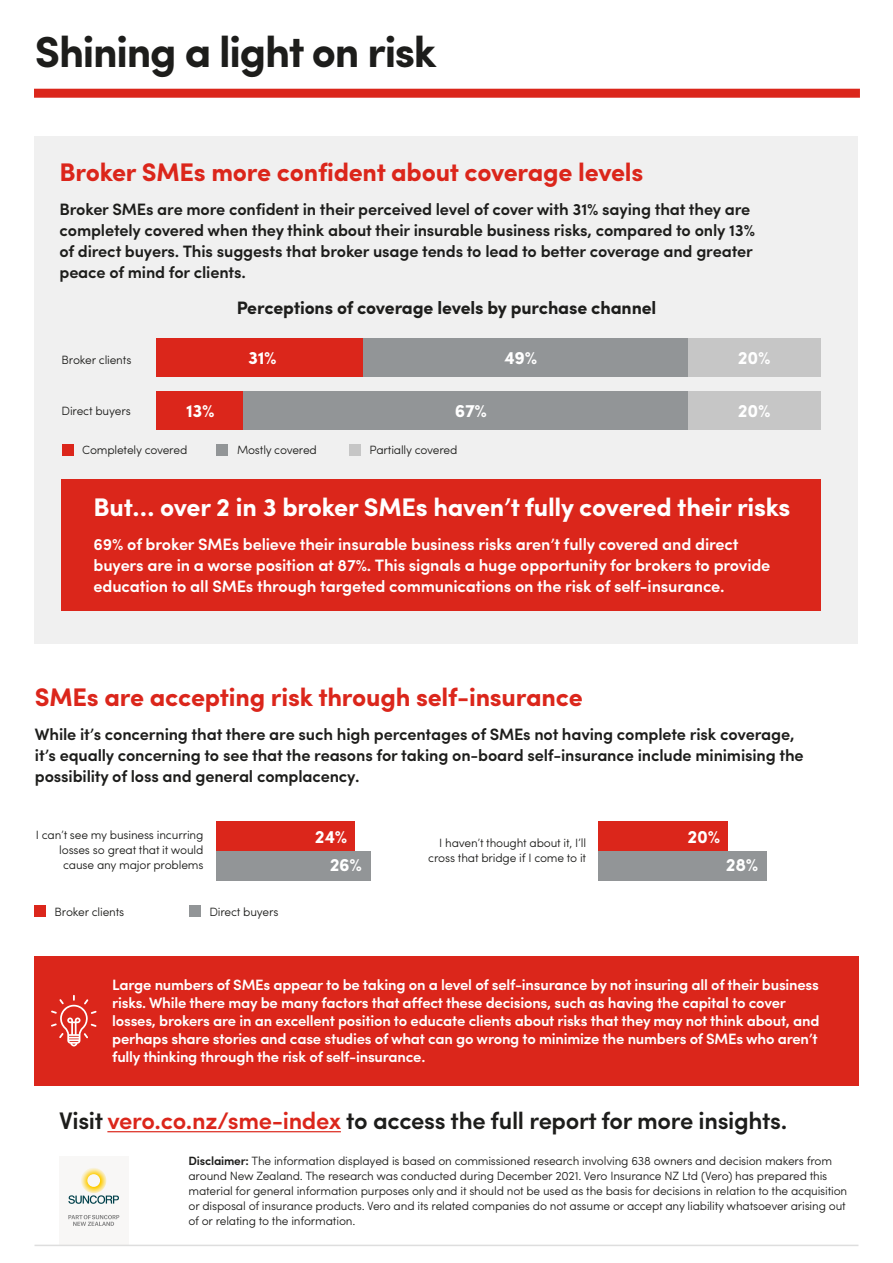
<style>
.page{position:relative;width:893px;height:1263px;background:#fff}
.page>*{position:absolute;margin:0;border:0;box-sizing:border-box;transform-origin:0 0}
.t1{font:700 43.5px "Sofia Pro";letter-spacing:-.03em;color:#1d1d1b}
.t2{font:700 25.5px "Sofia Pro";letter-spacing:-.01em;color:#db261b}
.t3{font:700 25.5px "Sofia Pro";letter-spacing:-.01em;color:#fff}
.t4{font:600 24px "Sofia Pro";letter-spacing:-.015em;color:#1d1d1b}
.t5{font:700 18px "Sofia Pro";letter-spacing:-.01em;color:#1d1d1b}
.t6{font:700 18px "Sofia Pro";letter-spacing:-.015em;color:#fff}
.t7{font:600 16.5px/21px "Sofia Pro";letter-spacing:-.01em;color:#1d1d1b}
.t8{font:600 16.5px/21px "Sofia Pro";letter-spacing:-.01em;color:#fff}
.t9{font:600 15px/18px "Sofia Pro";letter-spacing:-.015em;color:#fff}
.t10{font:300 12px/15px "Sofia Pro";letter-spacing:-.015em;color:#1d1d1b;text-align:right}
.s1{color:#db261b}
.s2{font-weight:600}
</style>
<div class="page">
<div style="left:34px;top:136px;width:823px;height:508px;background:#f0f0f0"></div>
<div style="left:62px;top:479px;width:759px;height:132px;background:#db261b"></div>
<div style="left:34px;top:956px;width:825px;height:129px;background:#db261b"></div>
<hr style="left:107px;top:1131px;width:234px;height:1px;background:#db261b">
<svg style="left:51px;top:995px;width:46px;height:51px"></svg>
<div style="left:59px;top:1156px;width:69px;height:90px;background:#f8f7f6"></div>
<svg style="left:68px;top:1215px;width:51px;height:11px"></svg>
<svg style="left:68px;top:1195px;width:51px;height:9px"></svg>
<svg style="left:81px;top:1168px;width:25px;height:25px"></svg>
<div style="left:34px;top:89px;width:826px;height:9px;background:#db261b"></div>
<hr style="left:35px;top:1244px;width:823px;height:2px;background:#dedede">
<div style="left:362px;top:338px;width:326px;height:38px;background:#929597"></div>
<div style="left:688px;top:338px;width:133px;height:38px;background:#c6c6c6"></div>
<div style="left:156px;top:338px;width:206px;height:38px;background:#db261b"></div>
<div style="left:216px;top:821px;width:139px;height:30px;background:#db261b"></div>
<div style="left:598px;top:821px;width:130px;height:30px;background:#db261b"></div>
<div style="left:216px;top:851px;width:155px;height:30px;background:#929597"></div>
<div style="left:598px;top:851px;width:169px;height:30px;background:#929597"></div>
<div style="left:243px;top:391px;width:445px;height:38px;background:#929597"></div>
<div style="left:688px;top:391px;width:133px;height:38px;background:#c6c6c6"></div>
<div style="left:156px;top:391px;width:87px;height:38px;background:#db261b"></div>
<div style="left:62px;top:444px;width:12px;height:12px;background:#db261b"></div>
<div style="left:34px;top:905px;width:12px;height:12px;background:#db261b"></div>
<div style="left:216px;top:444px;width:12px;height:12px;background:#929597"></div>
<div style="left:189px;top:905px;width:12px;height:12px;background:#929597"></div>
<div style="left:349px;top:444px;width:12px;height:12px;background:#c6c6c6"></div>
<h1 class="t1" style="left:35px;top:18px;width:403px">Shining a light on risk</h1>
<h2 class="t2" style="left:60px;top:153px;width:585px">Broker SMEs more confident about coverage levels</h2>
<p class="t7" style="left:60px;top:198px;width:697px">Broker SMEs are more confident in their perceived level of cover with 31% saying that they are completely covered when they think about their insurable business risks, compared to only 13% of direct buyers. This suggests that broker usage tends to lead to better coverage and greater peace of mind for clients.</p>
<h3 class="t5" style="left:237px;top:294px;width:421px">Perceptions of coverage levels by purchase channel</h3>
<p class="t10" style="left:62px;top:352px;width:71px">Broker clients</p>
<h3 class="t6" style="left:248px;top:344px;width:30px">31%</h3>
<h3 class="t6" style="left:504px;top:344px;width:35px">49%</h3>
<h3 class="t6" style="left:738px;top:344px;width:34px">20%</h3>
<h3 class="t6" style="left:186px;top:397px;width:30px">13%</h3>
<p class="t10" style="left:62px;top:403px;width:71px">Direct buyers</p>
<p class="t10" style="left:82px;top:442px;width:107px">Completely covered</p>
<p class="t10" style="left:237px;top:442px;width:81px">Mostly covered</p>
<h3 class="t6" style="left:455px;top:397px;width:34px">67%</h3>
<p class="t10" style="left:370px;top:442px;width:89px">Partially covered</p>
<h3 class="t6" style="left:738px;top:397px;width:34px">20%</h3>
<h2 class="t3" style="left:94px;top:488px;width:698px">But… over 2 in 3 broker SMEs haven’t fully covered their risks</h2>
<p class="t8" style="left:94px;top:533px;width:678px">69% of broker SMEs believe their insurable business risks aren’t fully covered and direct buyers are in a worse position at 87%. This signals a huge opportunity for brokers to provide education to all SMEs through targeted communications on the risk of self-insurance.</p>
<h2 class="t2" style="left:35px;top:677px;width:549px">SMEs are accepting risk through self-insurance</h2>
<p class="t7" style="left:35px;top:722px;width:770px">While it’s concerning that there are such high percentages of SMEs not having complete risk coverage, it’s equally concerning to see that the reasons for taking on-board self-insurance include minimising the possibility of loss and general complacency.</p>
<p class="t10" style="left:36px;top:826px;width:169px">I can’t see my business incurring losses so great that it would cause any major problems</p>
<p class="t10" style="left:428px;top:834px;width:160px">I haven’t thought about it, I’ll cross that bridge if I come to it</p>
<h3 class="t6" style="left:315px;top:823px;width:34px">24%</h3>
<h3 class="t6" style="left:688px;top:823px;width:34px">20%</h3>
<h3 class="t6" style="left:330px;top:851px;width:34px">26%</h3>
<h3 class="t6" style="left:726px;top:851px;width:34px">28%</h3>
<p class="t10" style="left:55px;top:903px;width:71px">Broker clients</p>
<p class="t10" style="left:209px;top:903px;width:71px">Direct buyers</p>
<p class="t9" style="left:112px;top:975px;width:709px">Large numbers of SMEs appear to be taking on a level of self-insurance by not insuring all of their business risks. While there may be many factors that affect these decisions, such as having the capital to cover losses, brokers are in an excellent position to educate clients about risks that they may not think about, and perhaps share stories and case studies of what can go wrong to minimize the numbers of SMEs who aren’t fully thinking through the risk of self-insurance.</p>
<h3 class="t4" style="left:59px;top:1103px;width:730px">Visit <span class="s1">vero.co.nz/sme-index</span> to access the full report for more insights.</h3>
<p class="t10" style="left:188px;top:1153px;width:660px;text-align:left"><span class="s2">Disclaimer:</span> The information displayed is based on commissioned research involving 638 owners and decision makers from around New Zealand. The research was conducted during December 2021. Vero Insurance NZ Ltd (Vero) has prepared this material for general information purposes only and it should not be used as the basis for decisions in relation to the acquisition or disposal of insurance products. Vero and its related companies do not assume or accept any liability whatsoever arising out of or relating to the information.</p>
</div>
